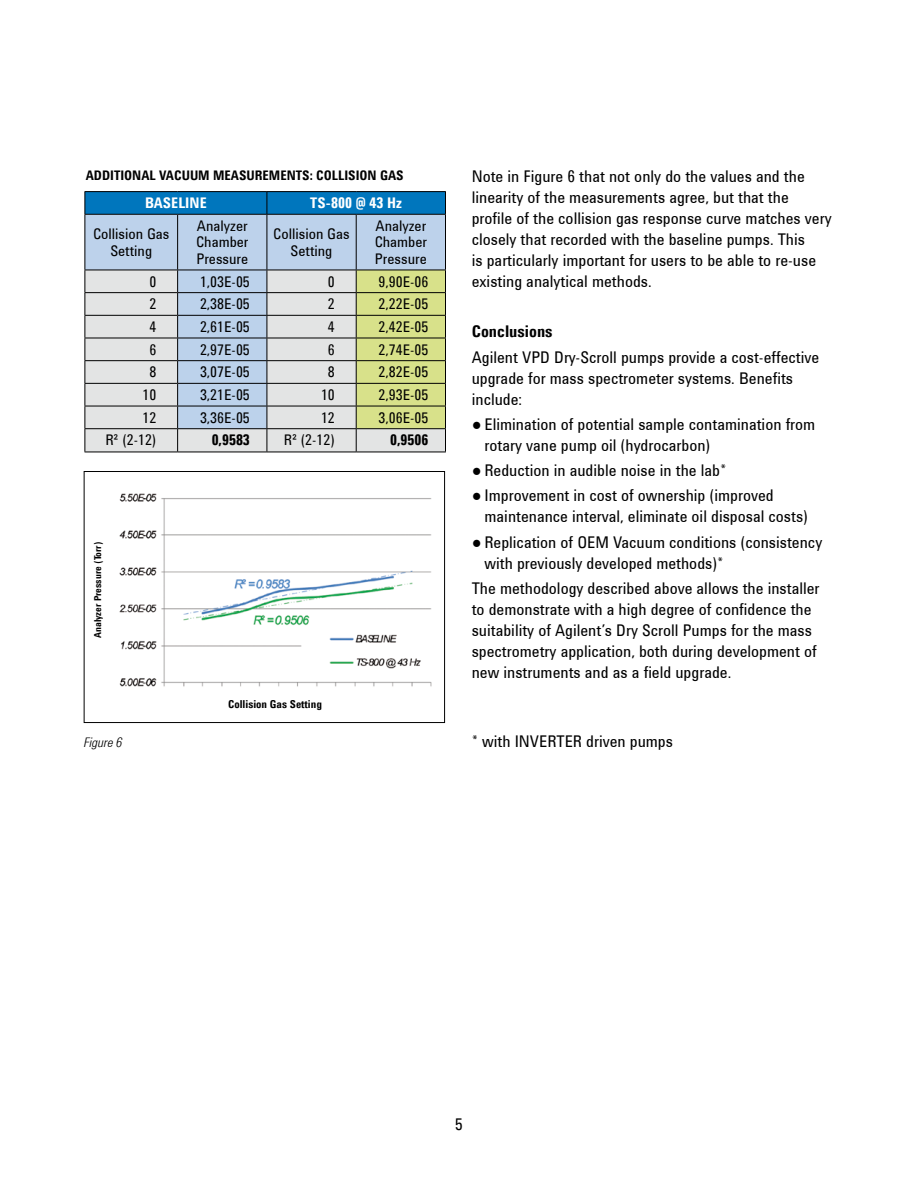
<style>
.page{position:relative;width:918px;height:1188px;background:#fff}
.page>*{position:absolute;margin:0;border:0;box-sizing:border-box;transform-origin:0 0}
.Testo{font:16.5px/21px "Agilent Cond TT";color:#000}
.Testo_rientri{font:16.5px/21px "Agilent Cond TT";color:#000}
.Testo-2{font:700 16.5px "Agilent Cond TT";color:#000}
.testo_tab{font:15px/16.5px "Agilent Cond TT";color:#000;text-align:center}
.Testo_tab_neretto{font:700 15px "Agilent Cond TT";color:#000}
.Testo_tab_neretto-2{font:700 15px "Agilent Cond TT";color:#fff}
.Testo_tab_bianco{font:700 15px "Agilent Cond TT";color:#fff}
.Testo-3{font:700 13.5px "Agilent Cond TT";color:#000}
.dida{font:italic 300 13.5px "Agilent Cond TT";color:#000}
.t1{font:700 11.1px "Agilent Cond TT";color:#000}
.t2{font:700 9.75px "Agilent Cond TT";color:#000}
</style>
<div class="page">
<div style="left:84px;top:471px;width:361px;height:252px;border:1px solid #000"></div>
<hr style="left:85px;top:191px;width:93px;height:1px;background:#000">
<hr style="left:178px;top:191px;width:89px;height:1px;background:#000">
<hr style="left:267px;top:191px;width:89px;height:1px;background:#000">
<hr style="left:356px;top:191px;width:90px;height:1px;background:#000">
<svg style="left:85px;top:192px;width:361px;height:260px;background:#b6c8cb"></svg>
<hr style="left:85px;top:452px;width:93px;height:1px;background:#000">
<hr style="left:178px;top:452px;width:89px;height:1px;background:#000">
<hr style="left:267px;top:452px;width:89px;height:1px;background:#000">
<hr style="left:356px;top:452px;width:90px;height:1px;background:#000">
<img style="left:119px;top:493px;width:313px;height:194px">
<p class="Testo-3" style="left:86px;top:165px;width:320px">ADDITIONAL VACUUM MEASUREMENTS: COLLISION GAS</p>
<p class="Testo_tab_bianco" style="left:145px;top:192px;width:63px">BASELINE</p>
<p class="Testo_tab_neretto-2" style="left:310px;top:192px;width:93px">TS-800 @ 43 Hz</p>
<p class="testo_tab" style="left:93px;top:225px;width:78px">Collision Gas<br>Setting</p>
<p class="testo_tab" style="left:196px;top:217px;width:54px;text-align:justify">Analyzer Chamber Pressure</p>
<p class="testo_tab" style="left:273px;top:225px;width:78px">Collision Gas<br>Setting</p>
<p class="testo_tab" style="left:375px;top:217px;width:54px;text-align:justify">Analyzer Chamber Pressure</p>
<p class="testo_tab" style="left:149px;top:273px;width:8px">0</p>
<p class="testo_tab" style="left:200px;top:273px;width:51px">1,03E-05</p>
<p class="testo_tab" style="left:328px;top:273px;width:8px">0</p>
<p class="testo_tab" style="left:379px;top:273px;width:51px">9,90E-06</p>
<p class="testo_tab" style="left:149px;top:295px;width:8px">2</p>
<p class="testo_tab" style="left:200px;top:295px;width:51px">2,38E-05</p>
<p class="testo_tab" style="left:328px;top:295px;width:8px">2</p>
<p class="testo_tab" style="left:379px;top:295px;width:51px">2,22E-05</p>
<p class="testo_tab" style="left:149px;top:318px;width:8px">4</p>
<p class="testo_tab" style="left:200px;top:318px;width:51px">2,61E-05</p>
<p class="testo_tab" style="left:328px;top:318px;width:8px">4</p>
<p class="testo_tab" style="left:379px;top:318px;width:51px">2,42E-05</p>
<p class="testo_tab" style="left:149px;top:341px;width:8px">6</p>
<p class="testo_tab" style="left:200px;top:341px;width:51px">2,97E-05</p>
<p class="testo_tab" style="left:328px;top:341px;width:8px">6</p>
<p class="testo_tab" style="left:379px;top:341px;width:51px">2,74E-05</p>
<p class="testo_tab" style="left:149px;top:363px;width:8px">8</p>
<p class="testo_tab" style="left:200px;top:363px;width:51px">3,07E-05</p>
<p class="testo_tab" style="left:328px;top:363px;width:8px">8</p>
<p class="testo_tab" style="left:379px;top:363px;width:51px">2,82E-05</p>
<p class="testo_tab" style="left:142px;top:386px;width:15px">10</p>
<p class="testo_tab" style="left:200px;top:386px;width:51px">3,21E-05</p>
<p class="testo_tab" style="left:321px;top:386px;width:15px">10</p>
<p class="testo_tab" style="left:379px;top:386px;width:51px">2,93E-05</p>
<p class="testo_tab" style="left:142px;top:409px;width:15px">12</p>
<p class="testo_tab" style="left:200px;top:409px;width:51px">3,36E-05</p>
<p class="testo_tab" style="left:321px;top:409px;width:15px">12</p>
<p class="testo_tab" style="left:379px;top:409px;width:51px">3,06E-05</p>
<p class="testo_tab" style="left:105px;top:431px;width:53px">R² (2-12)</p>
<p class="Testo_tab_neretto" style="left:212px;top:429px;width:40px">0,9583</p>
<p class="testo_tab" style="left:284px;top:431px;width:53px">R² (2-12)</p>
<p class="Testo_tab_neretto" style="left:390px;top:429px;width:40px">0,9506</p>
<p class="t2" style="left:91px;top:638px;width:98px;rotate:-90deg">Analyzer Pressure (Torr)</p>
<p class="dida" style="left:84px;top:732px;width:40px">Figure 6</p>
<p class="t1" style="left:228px;top:695px;width:95px">Collision Gas Setting</p>
<p class="Testo" style="left:472px;top:165px;width:361px">Note in Figure 6 that not only do the values and the linearity of the measurements agree, but that the profile of the collision gas response curve matches very closely that recorded with the baseline pumps. This<br>is particularly important for users to be able to re-use existing analytical methods.</p>
<p class="Testo-2" style="left:472px;top:319px;width:82px">Conclusions</p>
<p class="Testo" style="left:472px;top:346px;width:349px">Agilent VPD Dry-Scroll pumps provide a cost-effective upgrade for mass spectrometer systems. Benefits include:</p>
<p class="Testo_rientri" style="left:485px;top:413px;width:332px;text-indent:-13px">● Elimination of potential sample contamination from rotary vane pump oil (hydrocarbon)</p>
<p class="Testo_rientri" style="left:472px;top:459px;width:256px">● Reduction in audible noise in the lab*</p>
<p class="Testo_rientri" style="left:485px;top:485px;width:325px;text-indent:-13px">● Improvement in cost of ownership (improved maintenance interval, eliminate oil disposal costs)</p>
<p class="Testo_rientri" style="left:485px;top:531px;width:339px;text-indent:-13px">● Replication of OEM Vacuum conditions (consistency with previously developed methods)*</p>
<p class="Testo" style="left:472px;top:577px;width:349px">The methodology described above allows the installer to demonstrate with a high degree of confidence the suitability of Agilent’s Dry Scroll Pumps for the mass spectrometry application, both during development of new instruments and as a field upgrade.</p>
<p class="Testo" style="left:472px;top:730px;width:203px">* with INVERTER driven pumps</p>
<p class="Testo" style="left:455px;top:1113px;width:9px">5</p>
</div>
